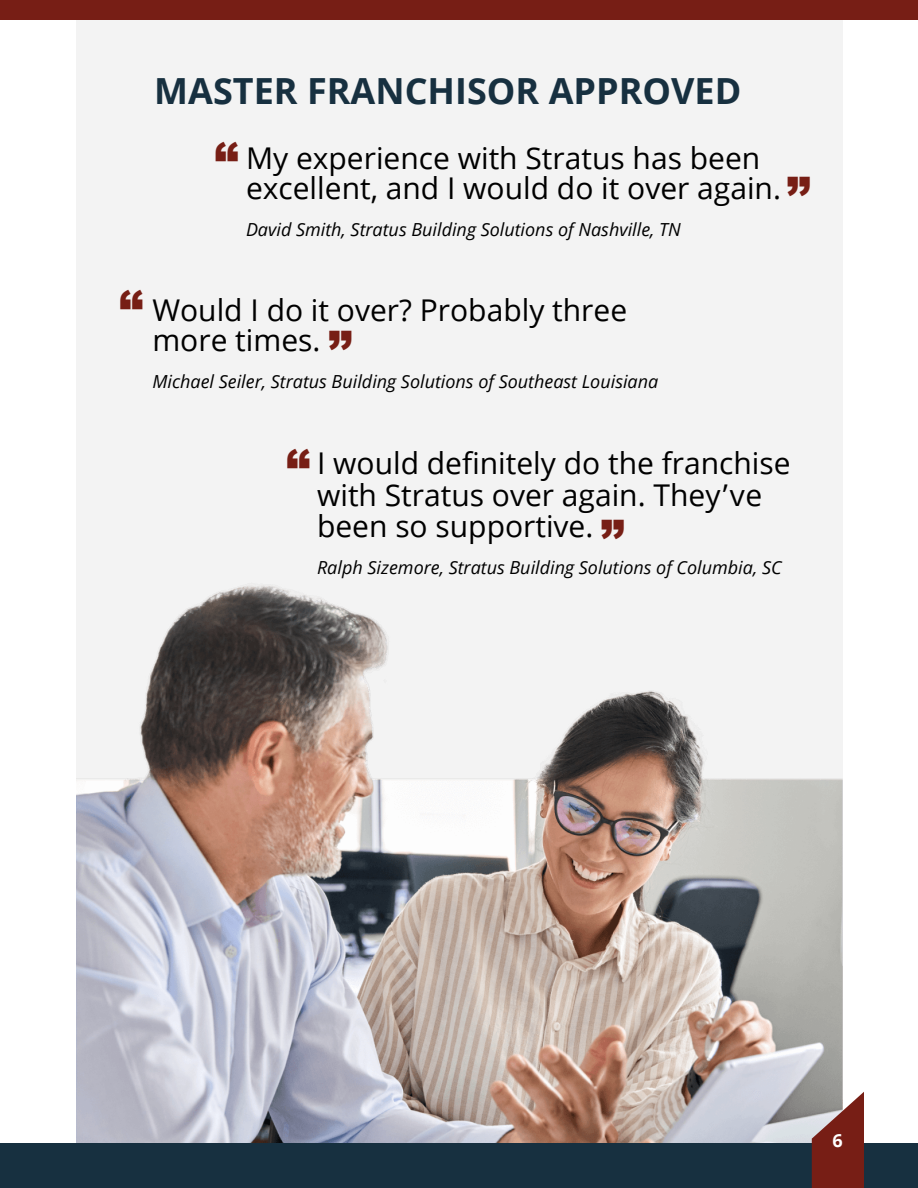
<style>
.page{position:relative;width:918px;height:1188px;background:#fff}
.page>*{position:absolute;margin:0;border:0;box-sizing:border-box;transform-origin:0 0}
.t1{font:900 48px "Arial";color:#771e15}
.t2{font:700 36px "Open Sans";color:#173040}
.t3{font:30px/30px "Open Sans";color:#000}
.t4{font:italic 18px "Open Sans";color:#000}
.t5{font:700 18px "Open Sans";color:#fff}
</style>
<div class="page">
<div style="left:76px;top:0;width:767px;height:1172px;background:#f3f3f3"></div>
<div style="left:0;top:1144px;width:918px;height:44px;background:#173040"></div>
<img style="left:76px;top:585px;width:767px;height:558px">
<svg style="left:812px;top:1092px;width:52px;height:96px;background:#87433d"></svg>
<div style="left:0;top:0;width:918px;height:19px;background:#771e15"></div>
<p class="t2" style="left:154px;top:66px;width:589px">MASTER FRANCHISOR APPROVED</p>
<p class="t1" style="left:214px;top:125px;width:25px">“</p>
<p class="t3" style="left:246px;top:142px;width:537px">My experience with Stratus has been excellent, and I would do it over again.</p>
<p class="t4" style="left:246px;top:217px;width:436px">David Smith, Stratus Building Solutions of Nashville, TN</p>
<p class="t1" style="left:787px;top:160px;width:25px">”</p>
<p class="t1" style="left:119px;top:273px;width:25px">“</p>
<p class="t3" style="left:152px;top:294px;width:476px">Would I do it over? Probably three more times.</p>
<p class="t4" style="left:152px;top:369px;width:507px">Michael Seiler, Stratus Building Solutions of Southeast Louisiana</p>
<p class="t1" style="left:328px;top:314px;width:25px">”</p>
<p class="t1" style="left:286px;top:432px;width:25px">“</p>
<p class="t3" style="left:317px;top:447px;width:475px">I would definitely do the franchise</p>
<p class="t3" style="left:317px;top:480px;width:447px">with Stratus over again. They’ve</p>
<p class="t3" style="left:317px;top:510px;width:278px">been so supportive.</p>
<p class="t4" style="left:317px;top:555px;width:466px">Ralph Sizemore, Stratus Building Solutions of Columbia, SC</p>
<p class="t1" style="left:601px;top:503px;width:25px">”</p>
<p class="t5" style="left:832px;top:1128px;width:12px">6</p>
</div>
